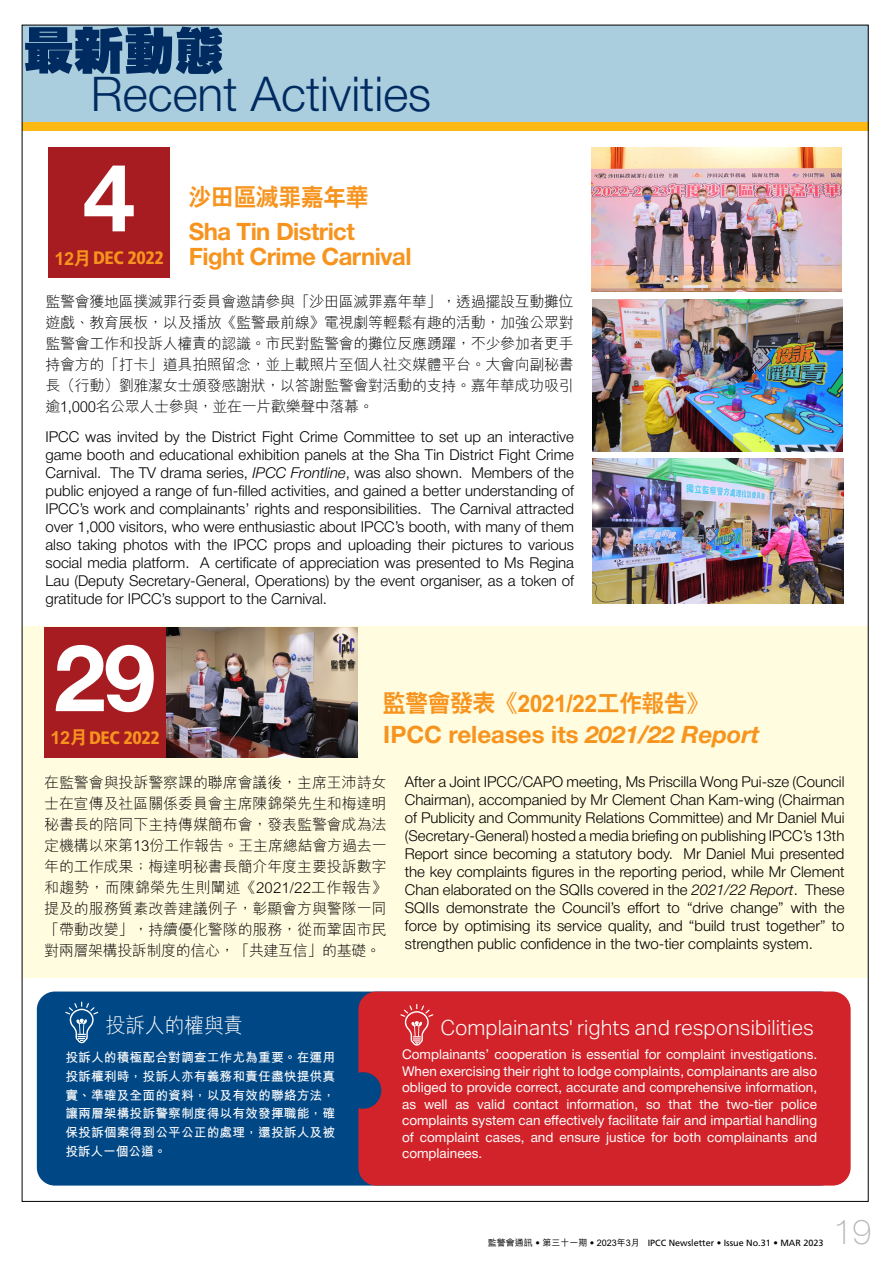
<style>
.page{position:relative;width:893px;height:1263px;background:#fff}
.page>*{position:absolute;margin:0;border:0;box-sizing:border-box;transform-origin:0 0}
.t1{font:700 93.75px "Helvetica Neue";color:#fff}
.t2{font:800 50.25px "C Hei HK";color:#002b60}
.t3{font:300 48px "Helvetica Neue";color:#002b60}
.t4{font:100 34.5px "Helvetica Neue";color:#b6b8ba}
.t5{font:700 24px/25.5px "Helvetica Neue";letter-spacing:-.025em;color:#f7941e}
.t6{font:700 24px "Helvetica Neue";color:#f7941e}
.t7{font:800 24px "C Hei 2 HK";letter-spacing:-.025em;color:#f7941e;scale:.96 1}
.t8{font:300 21px "Aktiv Grotesk";color:#fff}
.t9{font:300 21px "M Hei HK";letter-spacing:-.025em;color:#fff;scale:.96 1}
.t10{font:900 condensed 18px "Frutiger LT Std";letter-spacing:-.025em;color:#f7941e}
.t11{font:300 15px/18px "Helvetica Neue";color:#000;text-align:justify}
.t12{font:300 15px/21px "M Hei HK";letter-spacing:-.02em;color:#000;text-align:justify}
.t13{font:13.5px/16.5px "Helvetica Neue";color:#fff;text-align:justify}
.t14{font:700 12.75px/18.8px "M Hei HK";letter-spacing:.01em;color:#fff;text-align:justify}
.t15{font:9px "Frutiger LT Std";color:#000}
.s1{font-family:"C Hei 2 HK";font-weight:800;font-stretch:normal}
.s2{font-style:italic}
.s3{font-family:"M Hei HK";font-weight:500}
</style>
<div class="page">
<div style="left:22px;top:626px;width:846px;height:351px;background:#fffcdf"></div>
<div style="left:22px;top:25px;width:846px;height:105px;background:#abcedf"></div>
<div style="left:22px;top:122px;width:846px;height:9px;background:#fdb913"></div>
<div style="left:37px;top:991px;width:801px;height:194px;background:#004785;border-radius:18px"></div>
<div style="left:358px;top:991px;width:493px;height:194px;background:#d2232a;border-radius:18px"></div>
<div style="left:345px;top:1072px;width:36px;height:37px;background:#004785;border-radius:50%"></div>
<svg style="left:65px;top:1001px;width:33px;height:42px"></svg>
<svg style="left:400px;top:1004px;width:33px;height:41px"></svg>
<div style="left:48px;top:147px;width:122px;height:131px;background:#a71c20"></div>
<div style="left:44px;top:627px;width:122px;height:130px;background:#a71c20"></div>
<img style="left:592px;top:299px;width:250px;height:153px">
<img style="left:166px;top:627px;width:192px;height:131px">
<img style="left:592px;top:458px;width:251px;height:146px">
<img style="left:592px;top:147px;width:249px;height:145px">
<h2 class="t2" style="left:24px;top:17px;width:202px">最新動態</h2>
<h3 class="t3" style="left:91px;top:55px;width:342px">Recent Activities</h3>
<h1 class="t1" style="left:83px;top:124px;width:54px">4</h1>
<p class="t10" style="left:55px;top:247px;width:111px"><span class="s1">12月</span> DEC 2022</p>
<h3 class="t7" style="left:189px;top:181px;width:189px">沙田區滅罪嘉年華</h3>
<h3 class="t5" style="left:189px;top:219px;width:224px">Sha Tin District<br>Fight Crime Carnival</h3>
<p class="t12" style="left:45px;top:290px;width:530px">監警會獲地區撲滅罪行委員會邀請參與「沙田區滅罪嘉年華」，透過擺設互動攤位遊戲、教育展板，以及播放《監警最前線》電視劇等輕鬆有趣的活動，加強公眾對監警會工作和投訴人權責的認識。市民對監警會的攤位反應踴躍，不少參加者更手持會方的「打卡」道具拍照留念，並上載照片至個人社交媒體平台。大會向副秘書長（行動）劉雅潔女士頒發感謝狀，以答謝監警會對活動的支持。嘉年華成功吸引逾1,000名公眾人士參與，並在一片歡樂聲中落幕。</p>
<p class="t11" style="left:45px;top:426px;width:530px">IPCC was invited by the District Fight Crime Committee to set up an interactive game booth and educational exhibition panels at the Sha Tin District Fight Crime Carnival. The TV drama series, <span class="s2">IPCC Frontline</span>, was also shown. Members of the public enjoyed a range of fun-filled activities, and gained a better understanding of IPCC’s work and complainants’ rights and responsibilities. The Carnival attracted over 1,000 visitors, who were enthusiastic about IPCC’s booth, with many of them also taking photos with the IPCC props and uploading their pictures to various social media platform. A certificate of appreciation was presented to Ms Regina Lau (Deputy Secretary-General, Operations) by the event organiser, as a token of gratitude for IPCC’s support to the Carnival.</p>
<h1 class="t1" style="left:54px;top:604px;width:103px">29</h1>
<p class="t10" style="left:51px;top:726px;width:111px"><span class="s1">12月</span> DEC 2022</p>
<h3 class="t7" style="left:383px;top:687px;width:342px">監警會發表《2021/22工作報告》</h3>
<h3 class="t6" style="left:383px;top:715px;width:378px">IPCC releases its <span class="s2">2021/22 Report</span></h3>
<p class="t12" style="left:44px;top:771px;width:344px">在監警會與投訴警察課的聯席會議後，主席王沛詩女士在宣傳及社區關係委員會主席陳錦榮先生和梅達明秘書長的陪同下主持傳媒簡布會，發表監警會成為法定機構以來第13份工作報告。王主席總結會方過去一年的工作成果；梅達明秘書長簡介年度主要投訴數字和趨勢，而陳錦榮先生則闡述《2021/22工作報告》提及的服務質素改善建議例子，彰顯會方與警隊一同「帶動改變」，持續優化警隊的服務，從而鞏固市民對兩層架構投訴制度的信心，「共建互信」的基礎。</p>
<p class="t11" style="left:405px;top:772px;width:441px">After a Joint IPCC/CAPO meeting, Ms Priscilla Wong Pui-sze (Council Chairman), accompanied by Mr Clement Chan Kam-wing (Chairman of Publicity and Community Relations Committee) and Mr Daniel Mui (Secretary-General) hosted a media briefing on publishing IPCC’s 13th Report since becoming a statutory body. Mr Daniel Mui presented the key complaints figures in the reporting period, while Mr Clement Chan elaborated on the SQIIs covered in the <span class="s2">2021/22 Report</span>. These SQIIs demonstrate the Council’s effort to “drive change” with the force by optimising its service quality, and “build trust together” to strengthen public confidence in the two-tier complaints system.</p>
<h3 class="t9" style="left:106px;top:1010px;width:145px">投訴人的權與責</h3>
<h3 class="t8" style="left:440px;top:1015px;width:375px">Complainants' rights and responsibilities</h3>
<p class="t14" style="left:65px;top:1047px;width:271px">投訴人的積極配合對調查工作尤為重要。在運用投訴權利時，投訴人亦有義務和責任盡快提供真實、準確及全面的資料，以及有效的聯絡方法，讓兩層架構投訴警察制度得以有效發揮職能，確保投訴個案得到公平公正的處理，還投訴人及被投訴人一個公道。</p>
<p class="t13" style="left:402px;top:1047px;width:417px">Complainants’ cooperation is essential for complaint investigations.<br>When exercising their right to lodge complaints, complainants are also obliged to provide correct, accurate and comprehensive information, as well as valid contact information, so that the two-tier police complaints system can effectively facilitate fair and impartial handling of complaint cases, and ensure justice for both complainants and complainees.</p>
<p class="t15" style="left:488px;top:1237px;width:337px"><span class="s3">監警會通訊</span> • <span class="s3">第三十一期</span> • <span class="s3">2023年3月</span> IPCC Newsletter • Issue No.31 • MAR 2023</p>
<h3 class="t4" style="left:833px;top:1205px;width:40px">19</h3>
</div>
